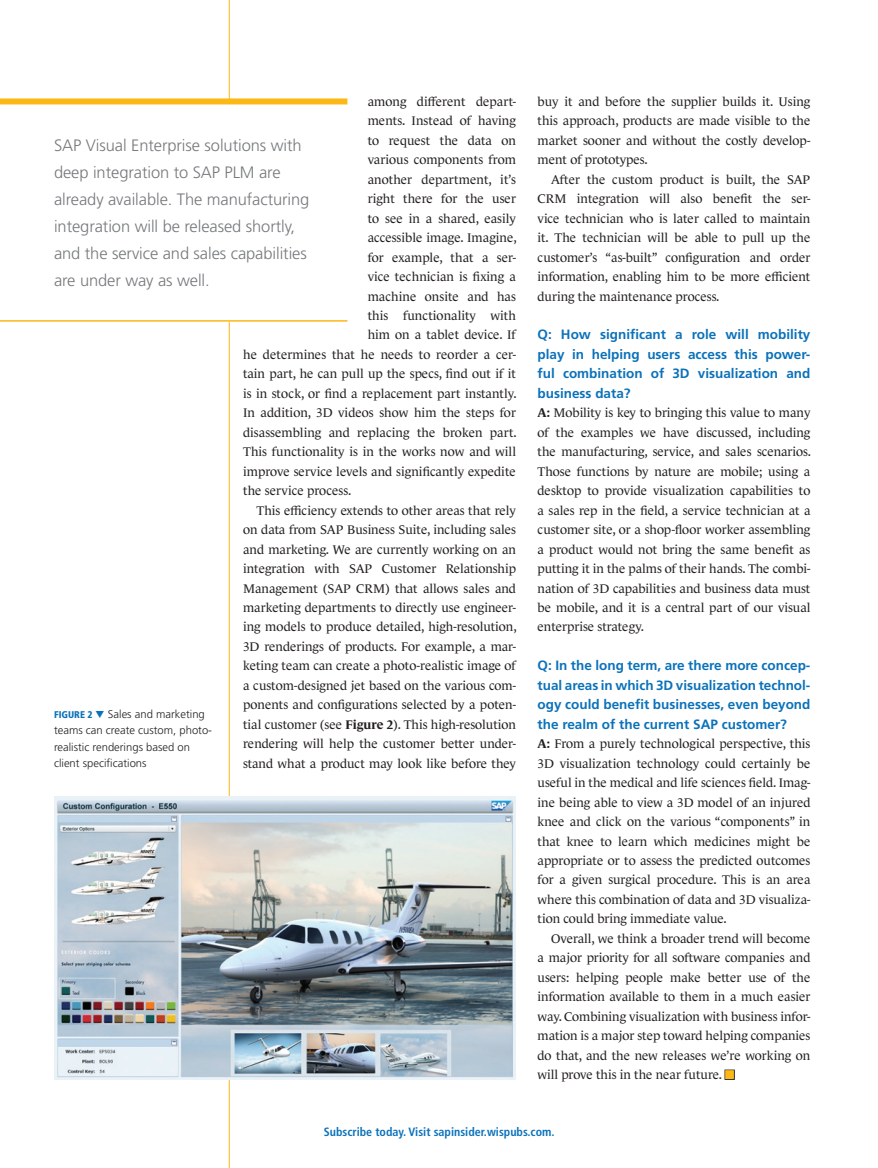
<style>
.page{position:relative;width:878px;height:1168px;background:#fff}
.page>*{position:absolute;margin:0;border:0;box-sizing:border-box;transform-origin:0 0}
.SUPP_-_Pull_quote{font:300 16.5px/27px "Frutiger LT Std";letter-spacing:-.005em;color:#76787b}
.Question{font:700 13.5px/19.5px "Frutiger LT Std";color:#0b72ba;text-align:justify}
.Body_text{font:12.75px/19.5px "Le Monde Journal Std";letter-spacing:.005em;color:#231f20;text-align:justify}
.MASTER_-_footer_mont{font:700 condensed 12px "Frutiger LT Std";color:#0b72ba}
.Figure_caption{font:300 11.25px/16.5px "Frutiger LT Std";color:#231f20}
.s1{font-weight:700}
.s2{font-weight:900;font-stretch:condensed;font-size:9.75px;color:#0b72ba}
.s3{color:#0b72ba}
.s4{color:#fcb814}
</style>
<div class="page">
<hr style="left:229px;top:0;width:1px;height:1168px;background:#fcb814">
<div style="left:724px;top:1069px;width:10px;height:11px;border:2px solid #231f20"></div>
<img style="left:54px;top:796px;width:462px;height:283px">
<div style="left:0;top:98px;width:347px;height:6px;background:#fcb814"></div>
<hr style="left:0;top:320px;width:347px;height:2px;background:#fcb814">
<p class="Body_text" style="left:367px;top:92px;width:150px">among different depart-</p>
<p class="Body_text" style="left:367px;top:111px;width:150px">ments. Instead of having</p>
<p class="Body_text" style="left:367px;top:131px;width:150px">to request the data on</p>
<p class="Body_text" style="left:367px;top:150px;width:150px">various components from</p>
<p class="Body_text" style="left:367px;top:170px;width:150px">another department, it’s</p>
<p class="Body_text" style="left:367px;top:189px;width:150px">right there for the user</p>
<p class="Body_text" style="left:367px;top:208px;width:150px">to see in a shared, easily</p>
<p class="Body_text" style="left:367px;top:228px;width:150px">accessible image. Imagine,</p>
<p class="Body_text" style="left:367px;top:247px;width:150px">for example, that a ser-</p>
<p class="Body_text" style="left:367px;top:267px;width:150px">vice technician is fixing a</p>
<p class="Body_text" style="left:367px;top:286px;width:150px">machine onsite and has</p>
<p class="Body_text" style="left:367px;top:306px;width:150px">this functionality with</p>
<p class="Body_text" style="left:367px;top:325px;width:150px">him on a tablet device. If</p>
<p class="Body_text" style="left:243px;top:345px;width:274px">he determines that he needs to reorder a cer-</p>
<p class="Body_text" style="left:243px;top:364px;width:274px">tain part, he can pull up the specs, find out if it</p>
<p class="Body_text" style="left:243px;top:384px;width:275px">is in stock, or find a replacement part instantly.</p>
<p class="Body_text" style="left:243px;top:403px;width:274px">In addition, 3D videos show him the steps for</p>
<p class="Body_text" style="left:243px;top:423px;width:275px">disassembling and replacing the broken part.</p>
<p class="Body_text" style="left:243px;top:442px;width:274px">This functionality is in the works now and will</p>
<p class="Body_text" style="left:243px;top:461px;width:274px">improve service levels and significantly expedite</p>
<p class="Body_text" style="left:243px;top:481px;width:110px">the service process.</p>
<p class="Body_text" style="left:243px;top:500px;width:275px;text-indent:14px">This efficiency extends to other areas that rely on data from SAP Business Suite, including sales and marketing. We are currently working on an integration with SAP Customer Relationship Management (SAP CRM) that allows sales and marketing departments to directly use engineer&shy;ing models to produce detailed, high-resolution, 3D renderings of products. For example, a mar&shy;keting team can create a photo-realistic image of a custom-designed jet based on the various com&shy;ponents and configurations selected by a poten&shy;tial customer (see <span class="s1">Figure 2</span>). This high-resolution rendering will help the customer better under&shy;stand what a product may look like before they</p>
<p class="SUPP_-_Pull_quote" style="left:54px;top:132px;width:257px">SAP Visual Enterprise solutions with deep integration to SAP PLM are already available. The manufacturing integration will be released shortly, and the service and sales capabilities are under way as well.</p>
<p class="Figure_caption" style="left:54px;top:706px;width:159px"><span class="s2">FIGURE 2</span> <span class="s3">❑</span> Sales and marketing teams can create custom, photo&shy;realistic renderings based on client specifications</p>
<p class="Body_text" style="left:537px;top:92px;width:274px">buy it and before the supplier builds it. Using this approach, products are made visible to the market sooner and without the costly develop&shy;ment of prototypes.</p>
<p class="Body_text" style="left:537px;top:170px;width:274px;text-indent:14px">After the custom product is built, the SAP CRM integration will also benefit the ser&shy;vice technician who is later called to maintain it. The technician will be able to pull up the customer’s “as-built” configuration and order information, enabling him to be more efficient during the maintenance process.</p>
<p class="Question" style="left:537px;top:325px;width:274px">Q: How significant a role will mobility play in helping users access this power&shy;ful combination of 3D visualization and business data?</p>
<p class="Body_text" style="left:537px;top:403px;width:275px"><span class="s1">A:</span> Mobility is key to bringing this value to many of the examples we have discussed, including the manufacturing, service, and sales scenarios.<br>Those functions by nature are mobile; using a desktop to provide visualization capabilities to a sales rep in the field, a service technician at a customer site, or a shop-floor worker assembling a product would not bring the same benefit as putting it in the palms of their hands. The combi&shy;nation of 3D capabilities and business data must be mobile, and it is a central part of our visual enterprise strategy.</p>
<p class="Question" style="left:537px;top:656px;width:274px">Q: In the long term, are there more concep&shy;tual areas in which 3D visualization technol&shy;ogy could benefit businesses, even beyond the realm of the current SAP customer?</p>
<p class="Body_text" style="left:537px;top:734px;width:274px"><span class="s1">A:</span> From a purely technological perspective, this 3D visualization technology could certainly be useful in the medical and life sciences field. Imag&shy;ine being able to view a 3D model of an injured knee and click on the various “components” in that knee to learn which medicines might be appropriate or to assess the predicted outcomes for a given surgical procedure. This is an area where this combination of data and 3D visualiza&shy;tion could bring immediate value.</p>
<p class="Body_text" style="left:537px;top:928px;width:274px;text-indent:14px">Overall, we think a broader trend will become a major priority for all software companies and users: helping people make better use of the information available to them in a much easier way. Combining visualization with business infor&shy;mation is a major step toward helping companies do that, and the new releases we’re working on will prove this in the near future. <span class="s4">■</span></p>
<p class="MASTER_-_footer_mont" style="left:324px;top:1125px;width:232px">Subscribe today. Visit sapinsider.wispubs.com.</p>
</div>
